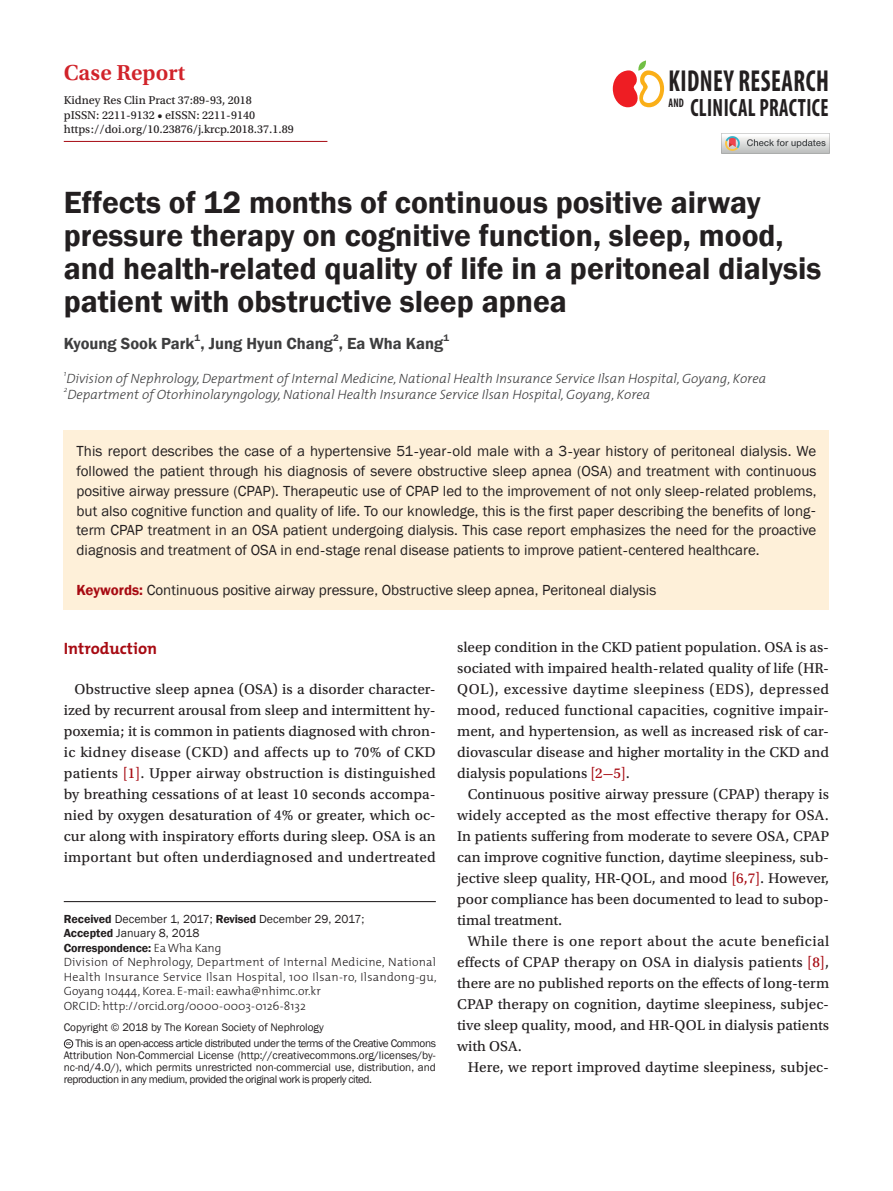
<style>
.page{position:relative;width:893px;height:1191px;background:#fff}
.page>*{position:absolute;margin:0;border:0;box-sizing:border-box;transform-origin:0 0}
.t1{font:600 31.5px/33px "Franklin Gothic";color:#231f20}
.t2{font:700 condensed 30.45px "Myriad Pro";letter-spacing:.02em;color:#231f20;scale:.82 1}
.t3{font:700 condensed 25.05px "Myriad Pro";letter-spacing:.02em;color:#231f20;scale:.82 1}
.t4{font:600 22.8px "Utopia Std";color:#d1232a}
.t5{font:600 16.5px "Franklin Gothic";color:#3e3e3f}
.t6{font:700 16.5px "The Mix";color:#a70a12}
.t7{font:15px/21px "Utopia Std Capt";color:#231f20;text-align:justify}
.t8{font:15px/19.8px "Franklin Gothic";color:#231f20;text-align:justify}
.t9{font:italic 300 13.5px "The Mix";color:#3e3e3f}
.t10{font:300 12px/14.4px "The Mix";letter-spacing:.025em;color:#231f20}
.t11{font:12px/14.4px "Utopia Std Capt";color:#231f20}
.t12{font:12px/14.4px "Franklin Gothic";color:#231f20}
.t13{font:11.25px/12px "Franklin Gothic";letter-spacing:-.04em;color:#231f20;text-align:justify}
.t14{font:11.25px "Franklin Gothic";color:#231f20}
.t15{font:600 9.6px "Franklin Gothic";color:#3e3e3f}
.t16{font:italic 300 7.8px "The Mix";color:#3e3e3f}
.t17{font:3.9px "Gothic 725 BT Black A";color:#231f20}
.s1{color:#fff}
.s2{font-family:"Utopia Std Capt"}
.s3{font-weight:600;color:#a70a12}
.s4{color:#a70a12}
.s5{font-weight:600}
.s6{font-family:"The Mix";font-weight:300}
</style>
<div class="page">
<div style="left:64px;top:431px;width:765px;height:179px;background:#fef0d9"></div>
<hr style="left:64px;top:141px;width:263px;height:1px;background:#a70a12">
<img style="left:721px;top:133px;width:108px;height:21px">
<svg style="left:613px;top:60px;width:51px;height:47px"></svg>
<hr style="left:64px;top:901px;width:372px;height:1px;background:#231f20">
<div style="left:64px;top:1039px;width:9px;height:9px;border:1px solid #231f20;border-radius:50%"></div>
<h3 class="t4" style="left:64px;top:59px;width:123px">Case Report</h3>
<p class="t11" style="left:64px;top:94px;width:232px">Kidney Res Clin Pract 37:89-93, 2018<span class="s1">(1) </span>pISSN: 2211-9132 • eISSN: 2211-9140 https://doi.org/10.23876/j.krcp.2018.37.1.89</p>
<h2 class="t2" style="left:668px;top:62px;width:197px">KIDNEY RESEARCH</h2>
<h3 class="t3" style="left:668px;top:91px;width:197px"><sup>AND</sup> CLINICAL PRACTICE</h3>
<h1 class="t1" style="left:64px;top:187px;width:759px">Effects of 12 months of continuous positive airway pressure therapy on cognitive function, sleep, mood, and health-related quality of life in a peritoneal dialysis patient with obstructive sleep apnea</h1>
<p class="t5" style="left:64px;top:333px;width:381px">Kyoung Sook Park , Jung Hyun Chang , Ea Wha Kang</p>
<p class="t15" style="left:195px;top:332px;width:7px">1</p>
<p class="t15" style="left:333px;top:332px;width:7px">2</p>
<p class="t15" style="left:443px;top:332px;width:7px">1</p>
<p class="t16" style="left:64px;top:367px;width:4px">1</p>
<p class="t9" style="left:66px;top:367px;width:701px">Division of Nephrology, Department of Internal Medicine, National Health Insurance Service Ilsan Hospital, Goyang, Korea</p>
<p class="t16" style="left:64px;top:383px;width:5px">2</p>
<p class="t9" style="left:68px;top:383px;width:584px">Department of Otorhinolaryngology, National Health Insurance Service Ilsan Hospital, Goyang, Korea</p>
<p class="t8" style="left:77px;top:441px;width:742px">This report describes the case of a hypertensive 51<span class="s2">-</span>year<span class="s2">-</span>old male with a 3<span class="s2">-</span>year history of peritoneal dialysis. We followed the patient through his diagnosis of severe obstructive sleep apnea (OSA) and treatment with continuous positive airway pressure (CPAP). Therapeutic use of CPAP led to the improvement of not only sleep<span class="s2">-</span>related problems, but also cognitive function and quality of life. To our knowledge, this is the first paper describing the benefits of long&shy;term CPAP treatment in an OSA patient undergoing dialysis. This case report emphasizes the need for the proactive diagnosis and treatment of OSA in end<span class="s2">-</span>stage renal disease patients to improve patient<span class="s2">-</span>centered healthcare.</p>
<p class="t8" style="left:77px;top:580px;width:581px"><span class="s3">Keywords:</span> Continuous positive airway pressure, Obstructive sleep apnea, Peritoneal dialysis</p>
<p class="t6" style="left:64px;top:634px;width:95px">Introduction</p>
<p class="t7" style="left:64px;top:679px;width:374px;text-indent:11px">Obstructive sleep apnea (OSA) is a disorder character&shy;ized by recurrent arousal from sleep and intermittent hy&shy;poxemia; it is common in patients diagnosed with chron&shy;ic kidney disease (CKD) and affects up to 70% of CKD patients <span class="s4">[1]</span>. Upper airway obstruction is distinguished by breathing cessations of at least 10 seconds accompa&shy;nied by oxygen desaturation of 4% or greater, which oc&shy;cur along with inspiratory efforts during sleep. OSA is an important but often underdiagnosed and undertreated</p>
<p class="t12" style="left:64px;top:912px;width:302px"><span class="s5">Received</span> December 1, 2017; <span class="s5">Revised</span> December 29, 2017;<br><span class="s5">Accepted</span> January 8, 2018<br><span class="s5">Correspondence:</span> <span class="s6">Ea Wha Kang</span></p>
<p class="t10" style="left:64px;top:954px;width:374px">Division of Nephrology, Department of Internal Medicine, National Health Insurance Service Ilsan Hospital, 100 Ilsan-ro, Ilsandong-gu, Goyang 10444, Korea. E-mail: eawha@nhimc.or.kr<br>ORCID: http://orcid.org/0000-0003-0126-8132</p>
<p class="t14" style="left:64px;top:1019px;width:262px">Copyright © 2018 by The Korean Society of Nephrology</p>
<p class="t17" style="left:66px;top:1041px;width:7px">CC</p>
<p class="t13" style="left:64px;top:1037px;width:374px;text-indent:12px">This is an open-access article distributed under the terms of the Creative Commons Attribution Non-Commercial License (http://creativecommons.org/licenses/by&shy;nc-nd/4.0/), which permits unrestricted non-commercial use, distribution, and reproduction in any medium, provided the original work is properly cited.</p>
<p class="t7" style="left:457px;top:637px;width:374px">sleep condition in the CKD patient population. OSA is as&shy;sociated with impaired health-related quality of life (HR-QOL), excessive daytime sleepiness (EDS), depressed mood, reduced functional capacities, cognitive impair&shy;ment, and hypertension, as well as increased risk of car&shy;diovascular disease and higher mortality in the CKD and dialysis populations <span class="s4">[2-5]</span>.</p>
<p class="t7" style="left:457px;top:784px;width:374px;text-indent:11px">Continuous positive airway pressure (CPAP) therapy is widely accepted as the most effective therapy for OSA.<br>In patients suffering from moderate to severe OSA, CPAP can improve cognitive function, daytime sleepiness, sub&shy;jective sleep quality, HR-QOL, and mood <span class="s4">[6,7]</span>. However, poor compliance has been documented to lead to subop&shy;timal treatment.</p>
<p class="t7" style="left:457px;top:931px;width:374px;text-indent:11px">While there is one report about the acute beneficial effects of CPAP therapy on OSA in dialysis patients <span class="s4">[8]</span>, there are no published reports on the effects of long-term CPAP therapy on cognition, daytime sleepiness, subjec&shy;tive sleep quality, mood, and HR-QOL in dialysis patients with OSA.</p>
<p class="t7" style="left:468px;top:1057px;width:363px">Here, we report improved daytime sleepiness, subjec-</p>
</div>
